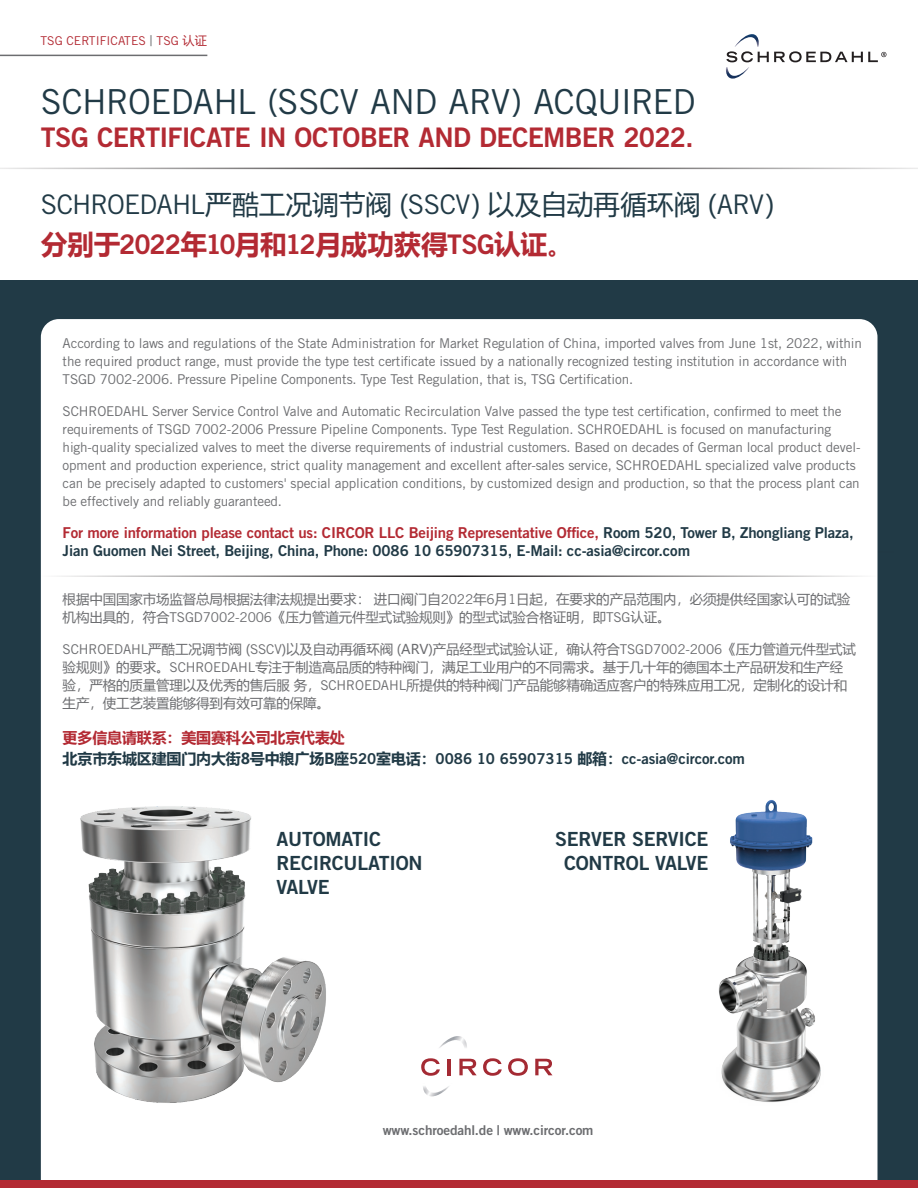
<style>
.page{position:relative;width:918px;height:1188px;background:#fff}
.page>*{position:absolute;margin:0;border:0;box-sizing:border-box;transform-origin:0 0}
.t1{font:34.5px "Trade Gothic LT Std";letter-spacing:-.015em;color:#213a46}
.t2{font:27px/40.5px "Microsoft Ya Hei";letter-spacing:-.005em;color:#213a46}
.t3{font:27px "Trade Gothic LT Std Bd 2";letter-spacing:-.025em;color:#b32a33}
.t4{font:19.5px/24px "Trade Gothic LT Std Bd 2";letter-spacing:-.01em;color:#213a46}
.t5{font:15px/18px "Trade Gothic LT Std Bd 2";letter-spacing:-.01em;color:#213a46}
.t6{font:13.5px/18px "Trade Gothic LT Std";letter-spacing:-.01em;color:#6c6d70}
.t7{font:13.5px/18px "Microsoft Ya Hei";letter-spacing:-.01em;color:#6c6d70}
.t8{font:13.5px "Trade Gothic LT Std Bd 2";letter-spacing:-.01em;color:#6c6d70}
.t9{font:12.15px "Trade Gothic LT Std";color:#b32a33}
.s1{font-size:14.85px;color:#6c6d70}
.s2{font-family:"Microsoft Ya Hei"}
.s3{font-family:"Trade Gothic LT Std"}
.s4{font-weight:700;color:#b32a33}
.s5{font-family:"Trade Gothic LT Std Bd 2";color:#b32a33}
.s6{color:#b32a33}
.s7{font-family:"Microsoft Ya Hei";font-weight:700;color:#b32a33}
.s8{font-family:"Microsoft Ya Hei";font-weight:700}
</style>
<div class="page">
<div style="left:0;top:283px;width:918px;height:905px;background:#213a46"></div>
<hr style="left:0;top:168px;width:918px;height:1px;background:#231f20">
<hr style="left:40px;top:551px;width:854px;height:2px;background:#231f20">
<div style="left:0;top:280px;width:918px;height:6px;background:#213a46"></div>
<div style="left:41px;top:319px;width:837px;height:861px;background:#fff"></div>
<img style="left:63px;top:766px;width:268px;height:379px">
<img style="left:653px;top:782px;width:225px;height:329px">
<hr style="left:40px;top:575px;width:838px;height:2px;background:#231f20">
<div style="left:0;top:1180px;width:918px;height:8px;background:#b32a33"></div>
<hr style="left:0;top:55px;width:207px;height:1px;background:#6c6d70">
<svg style="left:483px;top:1058px;width:19px;height:18px"></svg>
<svg style="left:508px;top:1058px;width:20px;height:18px"></svg>
<svg style="left:535px;top:1059px;width:17px;height:16px"></svg>
<svg style="left:421px;top:1058px;width:56px;height:24px"></svg>
<img style="left:423px;top:1081px;width:31px;height:15px">
<img style="left:434px;top:1036px;width:33px;height:17px">
<svg style="left:726px;top:51px;width:160px;height:11px"></svg>
<img style="left:726px;top:67px;width:23px;height:12px">
<img style="left:735px;top:34px;width:24px;height:13px">
<p class="t9" style="left:40px;top:33px;width:168px">TSG CERTIFICATES <span class="s1">|</span> TSG <span class="s2">认证</span></p>
<p class="t1" style="left:41px;top:81px;width:656px">SCHROEDAHL (SSCV AND ARV) ACQUIRED</p>
<p class="t3" style="left:41px;top:121px;width:654px">TSG CERTIFICATE IN OCTOBER AND DECEMBER 2022.</p>
<p class="t2" style="left:41px;top:183px;width:751px"><span class="s3">SCHROEDAHL</span>严酷工况调节阀（<span class="s3">SSCV</span>）以及自动再循环阀（<span class="s3">ARV</span>）<span class="s4">分别于</span><span class="s5">2022</span><span class="s4">年</span><span class="s5">10</span><span class="s4">月和</span><span class="s5">12</span><span class="s4">月成功获得</span><span class="s5">TSG</span><span class="s4">认证</span><span class="s6">。</span></p>
<p class="t6" style="left:63px;top:334px;width:801px">According to laws and regulations of the State Administration for Market Regulation of China, imported valves from June 1st, 2022, within the required product range, must provide the type test certificate issued by a nationally recognized testing institution in accordance with<br>TSGD 7002-2006. Pressure Pipeline Components. Type Test Regulation, that is, TSG Certification.</p>
<p class="t6" style="left:63px;top:402px;width:799px">SCHROEDAHL Server Service Control Valve and Automatic Recirculation Valve passed the type test certification, confirmed to meet the requirements of TSGD 7002-2006 Pressure Pipeline Components. Type Test Regulation. SCHROEDAHL is focused on manufacturing high-quality specialized valves to meet the diverse requirements of industrial customers. Based on decades of German local product devel&shy;opment and production experience, strict quality management and excellent after-sales service, SCHROEDAHL specialized valve products can be precisely adapted to customers' special application conditions, by customized design and production, so that the process plant can be effectively and reliably guaranteed.</p>
<p class="t5" style="left:63px;top:523px;width:792px"><span class="s6">For more information please contact us: CIRCOR LLC Beijing Representative Office,</span> Room 520, Tower B, Zhongliang Plaza,<br>Jian Guomen Nei Street, Beijing, China, Phone: 0086 10 65907315, E-Mail: cc-asia@circor.com</p>
<p class="t7" style="left:63px;top:590px;width:789px">根据中国国家市场监督总局根据法律法规提出要求： 进口阀门自<span class="s3">2022</span>年<span class="s3">6</span>月<span class="s3">1</span>日起，在要求的产品范围内，必须提供经国家认可的试验机构出具的，符合<span class="s3">TSGD7002-2006</span>《压力管道元件型式试验规则》的型式试验合格证明，即<span class="s3">TSG</span>认证。</p>
<p class="t7" style="left:63px;top:640px;width:795px"><span class="s3">SCHROEDAHL</span>严酷工况调节阀 (<span class="s3">SSCV</span>)以及自动再循环阀 (ARV)产品经型式试验认证，确认符合<span class="s3">TSGD7002-2006</span>《压力管道元件型式试验规则》的要求。<span class="s3">SCHROEDAHL</span>专注于制造高品质的特种阀门，满足工业用户的不同需求。基于几十年的德国本土产品研发和生产经验，严格的质量管理以及优秀的售后服 务，<span class="s3">SCHROEDAHL</span>所提供的特种阀门产品能够精确适应客户的特殊应用工况，定制化的设计和生产，使工艺装置能够得到有效可靠的保障。</p>
<p class="t5" style="left:63px;top:727px;width:684px;line-height:21px"><span class="s7">更多信息请联系：美国赛科公司北京代表处<br></span><span class="s8">北京市东城区建国门内大街8号中粮广场B座</span>520<span class="s8">室电话：</span>0086 10 65907315 <span class="s8">邮箱：</span>cc-asia@circor.com</p>
<p class="t4" style="left:276px;top:827px;width:148px">AUTOMATIC<br>RECIRCULATION<br>VALVE</p>
<p class="t4" style="left:555px;top:827px;width:155px;text-align:center">SERVER SERVICE<br>CONTROL VALVE</p>
<p class="t8" style="left:383px;top:1122px;width:212px">www.schroedahl.de | www.circor.com</p>
</div>
